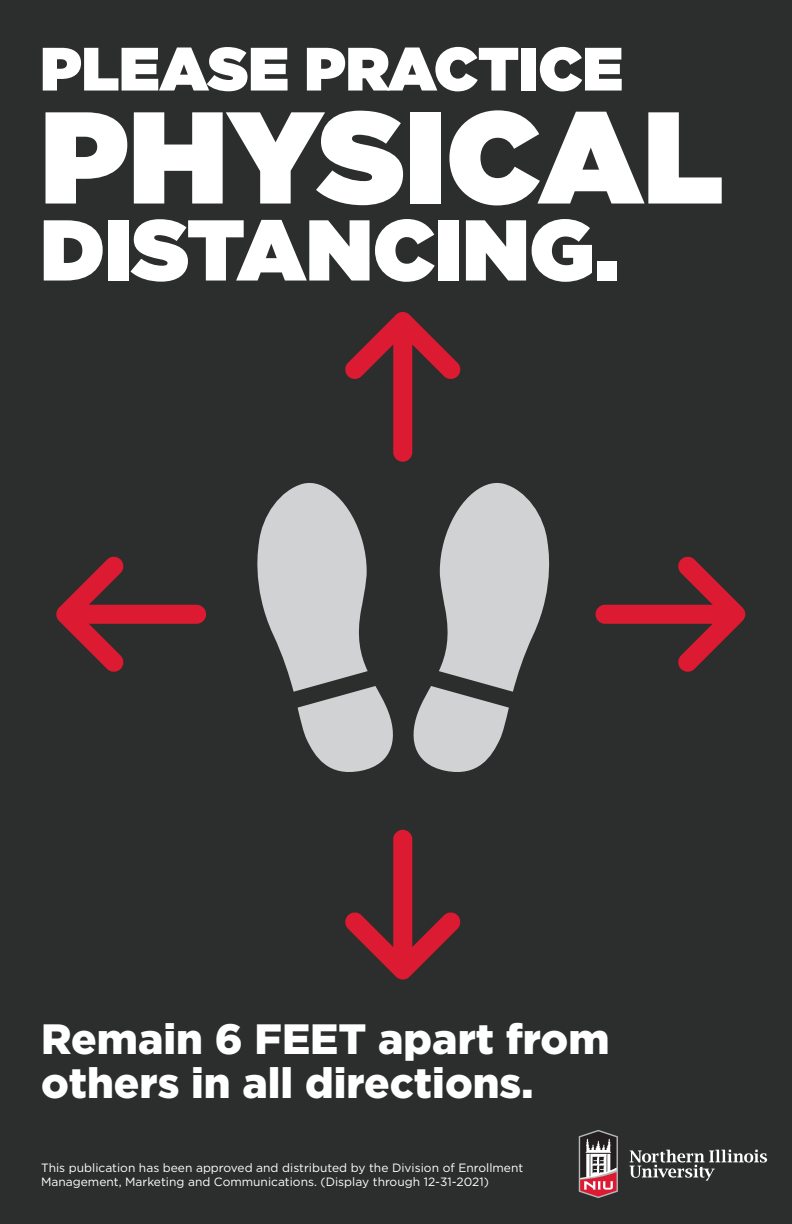
<style>
.page{position:relative;width:792px;height:1224px;background:#2c2e2d}
.page>*{position:absolute;margin:0;border:0;box-sizing:border-box;transform-origin:0 0}
.t1{font:900 130.3px "Gotham";color:#fff}
.t2{font:900 86px "Gotham";color:#fff}
.t3{font:900 61px "Gotham";color:#fff}
.t4{font:900 42.4px/44px "Gotham";color:#fff}
.t5{font:12px/14.4px "Gotham";color:#fff}
</style>
<div class="page">
<svg style="left:579px;top:1130px;width:39px;height:68px"></svg>
<svg style="left:630px;top:1150px;width:137px;height:31px"></svg>
<svg style="left:413px;top:483px;width:137px;height:289px"></svg>
<svg style="left:257px;top:483px;width:136px;height:289px"></svg>
<svg style="left:345px;top:312px;width:115px;height:150px"></svg>
<svg style="left:595px;top:556px;width:150px;height:116px"></svg>
<svg style="left:56px;top:557px;width:150px;height:115px"></svg>
<svg style="left:345px;top:830px;width:116px;height:150px"></svg>
<h3 class="t3" style="left:40px;top:25px;width:584px">PLEASE PRACTICE</h3>
<h1 class="t1" style="left:40px;top:64px;width:684px">PHYSICAL</h1>
<h2 class="t2" style="left:40px;top:188px;width:580px">DISTANCING.</h2>
<h3 class="t4" style="left:41px;top:1016px;width:570px">Remain 6 FEET apart from others in all directions.</h3>
<p class="t5" style="left:41px;top:1160px;width:484px">This publication has been approved and distributed by the Division of Enrollment<br>Management, Marketing and Communications. (Display through 12-31-2021)</p>
</div>
